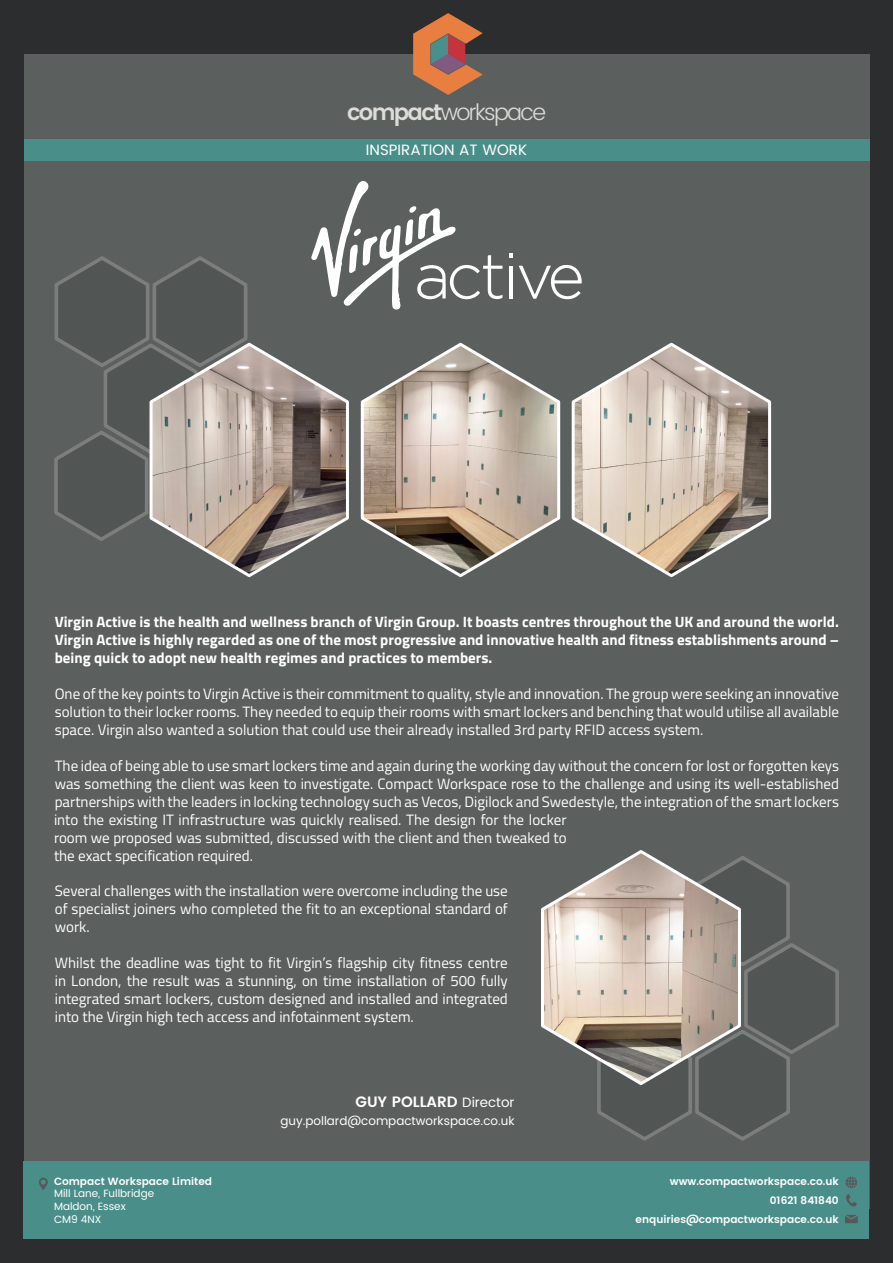
<style>
.page{position:relative;width:893px;height:1263px;background:#2b2d2e}
.page>*{position:absolute;margin:0;border:0;box-sizing:border-box;transform-origin:0 0}
.t1{font:300 22.5px "Poppins";letter-spacing:-.075em;color:#dcdcd8}
.t2{font:15px/18px "Titillium Web";color:#fff;text-align:justify}
.t3{font:700 15px/18px "Titillium Web";color:#fff;text-align:justify}
.t4{font:600 15px "Poppins";color:#fff}
.t5{font:15px "Poppins";color:#fff}
.t6{font:12px "Poppins";color:#fff}
.t7{font:600 10.5px/18.8px "Poppins";color:#fff;text-align:right}
.t8{font:10.5px/12.6px "Poppins";color:#fff}
.s1{font-weight:600}
.s2{font-weight:400;font-size:13.5px}
</style>
<div class="page">
<div style="left:24px;top:54px;width:845px;height:1155px;background:#5b5f5e"></div>
<div style="left:24px;top:139px;width:845px;height:22px;background:#4a8e8a"></div>
<svg style="left:413px;top:13px;width:70px;height:82px"></svg>
<svg style="left:54px;top:256px;width:194px;height:85px"></svg>
<svg style="left:54px;top:341px;width:94px;height:200px"></svg>
<svg style="left:597px;top:943px;width:242px;height:198px"></svg>
<svg style="left:744px;top:856px;width:48px;height:200px"></svg>
<div style="left:24px;top:1161px;width:845px;height:77px;background:#4a8e8a"></div>
<svg style="left:846px;top:1194px;width:11px;height:12px"></svg>
<svg style="left:846px;top:1177px;width:11px;height:11px"></svg>
<svg style="left:39px;top:1178px;width:9px;height:12px"></svg>
<svg style="left:845px;top:1215px;width:13px;height:8px"></svg>
<svg style="left:360px;top:342px;width:201px;height:235px"></svg>
<svg style="left:148px;top:341px;width:201px;height:236px"></svg>
<svg style="left:571px;top:342px;width:201px;height:236px"></svg>
<svg style="left:541px;top:850px;width:203px;height:237px"></svg>
<svg style="left:519px;top:264px;width:63px;height:36px"></svg>
<hr style="left:509px;top:266px;width:3px;height:32px;background:#fff">
<svg style="left:311px;top:181px;width:191px;height:129px"></svg>
<svg style="left:509px;top:253px;width:4px;height:4px"></svg>
<h1 class="t1" style="left:347px;top:96px;width:200px"><span class="s1">compact</span>workspace</h1>
<p class="t5" style="left:366px;top:139px;width:163px">INSPIRATION AT WORK</p>
<p class="t3" style="left:55px;top:612px;width:786px">Virgin Active is the health and wellness branch of Virgin Group. It boasts centres throughout the UK and around the world.<br>Virgin Active is highly regarded as one of the most progressive and innovative health and fitness establishments around – being quick to adopt new health regimes and practices to members.</p>
<p class="t2" style="left:55px;top:684px;width:786px">One of the key points to Virgin Active is their commitment to quality, style and innovation. The group were seeking an innovative solution to their locker rooms. They needed to equip their rooms with smart lockers and benching that would utilise all available space. Virgin also wanted a solution that could use their already installed 3rd party RFID access system.</p>
<p class="t2" style="left:54px;top:756px;width:786px;text-align:left">The idea of being able to use smart lockers time and again during the working day without the concern for lost or forgotten keys was something the client was keen to investigate. Compact Workspace rose to the challenge and using its well-established partnerships with the leaders in locking technology such as Vecos, Digilock and Swedestyle, the integration of the smart lockers into the existing IT infrastructure was quickly realised. The design for the locker<br>room we proposed was submitted, discussed with the client and then tweaked to<br>the exact specification required.</p>
<p class="t2" style="left:55px;top:881px;width:455px">Several challenges with the installation were overcome including the use of specialist joiners who completed the fit to an exceptional standard of work.</p>
<p class="t2" style="left:55px;top:953px;width:455px">Whilst the deadline was tight to fit Virgin’s flagship city fitness centre in London, the result was a stunning, on time installation of 500 fully integrated smart lockers, custom designed and installed and integrated into the Virgin high tech access and infotainment system.</p>
<p class="t7" style="left:54px;top:1172px;width:160px">Compact Workspace Limited</p>
<p class="t8" style="left:54px;top:1188px;width:102px">Mill Lane, Fullbridge<br>Maldon, Essex<br>CM9 4NX</p>
<p class="t4" style="left:355px;top:1090px;width:161px">GUY POLLARD <span class="s2">Director</span></p>
<p class="t6" style="left:280px;top:1112px;width:235px">guy.pollard@compactworkspace.co.uk</p>
<p class="t7" style="left:635px;top:1172px;width:205px">www.compactworkspace.co.uk<br>01621 841840 enquiries@compactworkspace.co.uk</p>
</div>
